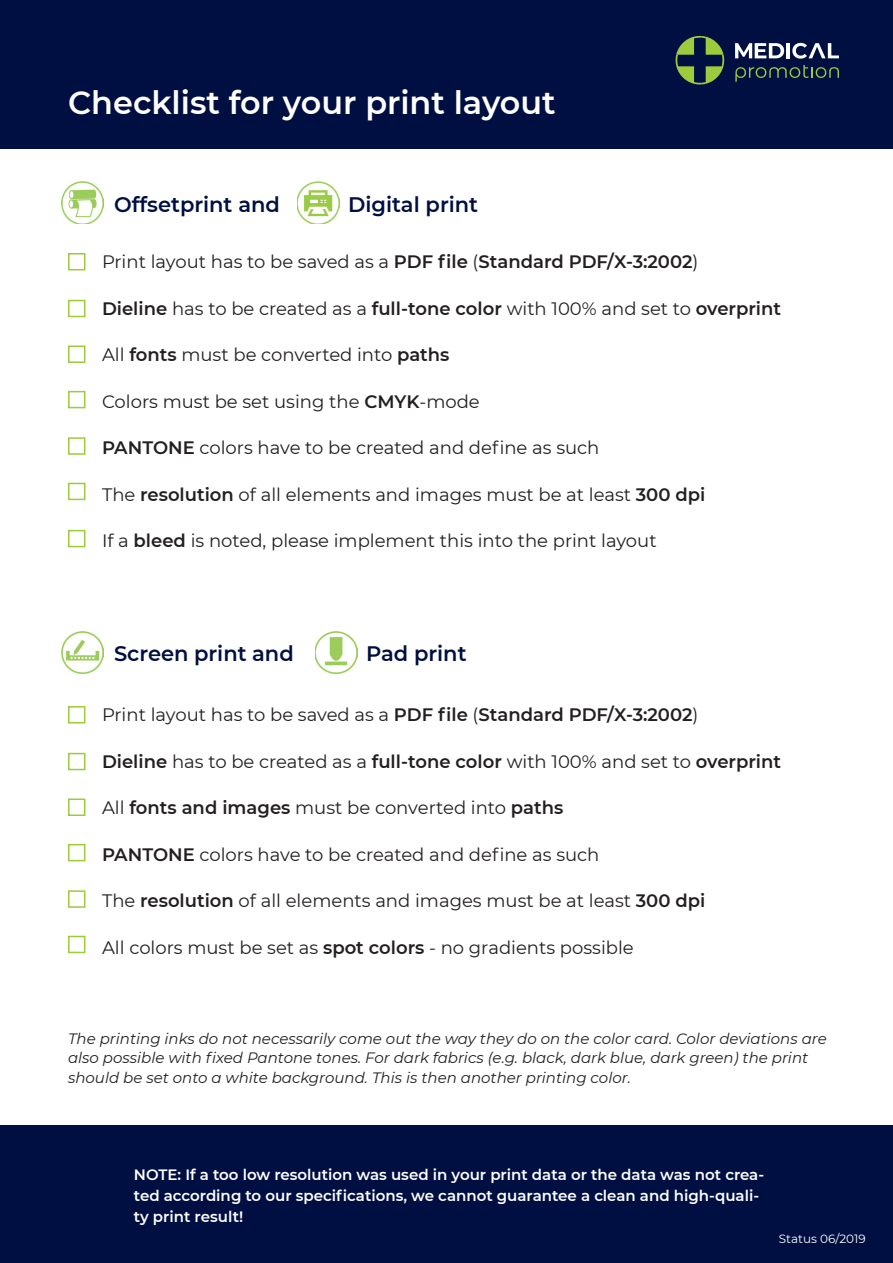
<style>
.page{position:relative;width:893px;height:1263px;background:#fff}
.page>*{position:absolute;margin:0;border:0;box-sizing:border-box;transform-origin:0 0}
.t1{font:600 31.8px "Montserrat";color:#fff}
.t2{font:600 21px "Montserrat";color:#000f42}
.t3{font:18px "Montserrat";color:#231f20}
.t4{font:italic 15px/19.5px "Montserrat";color:#231f20}
.t5{font:600 15px/21px "Montserrat";color:#fff}
.t6{font:12px "Montserrat";color:#fff}
.s1{font-weight:600}
</style>
<div class="page">
<div style="left:0;top:1126px;width:893px;height:137px;background:#000f42"></div>
<div style="left:0;top:0;width:893px;height:149px;background:#000f42"></div>
<svg style="left:735px;top:43px;width:49px;height:15px"></svg>
<hr style="left:787px;top:43px;width:3px;height:15px;background:#fff">
<svg style="left:792px;top:43px;width:47px;height:16px"></svg>
<svg style="left:735px;top:65px;width:104px;height:17px"></svg>
<svg style="left:676px;top:36px;width:48px;height:49px"></svg>
<div style="left:68px;top:253px;width:17px;height:17px;background:#fff;border:2px solid #9ccb3b"></div>
<div style="left:68px;top:300px;width:17px;height:17px;background:#fff;border:2px solid #9ccb3b"></div>
<div style="left:68px;top:345px;width:17px;height:18px;background:#fff;border:2px solid #9ccb3b"></div>
<div style="left:68px;top:391px;width:17px;height:17px;background:#fff;border:2px solid #9ccb3b"></div>
<div style="left:68px;top:437px;width:17px;height:18px;background:#fff;border:2px solid #9ccb3b"></div>
<div style="left:68px;top:483px;width:17px;height:17px;background:#fff;border:2px solid #9ccb3b"></div>
<div style="left:68px;top:530px;width:17px;height:17px;background:#fff;border:2px solid #9ccb3b"></div>
<div style="left:68px;top:706px;width:17px;height:17px;background:#fff;border:2px solid #9ccb3b"></div>
<div style="left:68px;top:753px;width:17px;height:17px;background:#fff;border:2px solid #9ccb3b"></div>
<div style="left:68px;top:798px;width:17px;height:18px;background:#fff;border:2px solid #9ccb3b"></div>
<div style="left:68px;top:844px;width:17px;height:17px;background:#fff;border:2px solid #9ccb3b"></div>
<div style="left:68px;top:890px;width:17px;height:18px;background:#fff;border:2px solid #9ccb3b"></div>
<div style="left:68px;top:936px;width:17px;height:17px;background:#fff;border:2px solid #9ccb3b"></div>
<img style="left:297px;top:182px;width:42px;height:42px">
<img style="left:61px;top:182px;width:42px;height:42px">
<img style="left:315px;top:631px;width:42px;height:43px">
<img style="left:61px;top:631px;width:42px;height:43px">
<h1 class="t1" style="left:68px;top:80px;width:489px">Checklist for your print layout</h1>
<p class="t2" style="left:114px;top:189px;width:167px">Offsetprint and</p>
<p class="t2" style="left:348px;top:189px;width:132px">Digital print</p>
<p class="t3" style="left:102px;top:250px;width:598px">Print layout has to be saved as a <span class="s1">PDF file</span> (<span class="s1">Standard PDF/X-3:2002</span>)</p>
<p class="t3" style="left:102px;top:296px;width:680px"><span class="s1">Dieline</span> has to be created as a <span class="s1">full-tone color</span> with 100% and set to <span class="s1">overprint</span></p>
<p class="t3" style="left:102px;top:343px;width:349px">All <span class="s1">fonts</span> must be converted into <span class="s1">paths</span></p>
<p class="t3" style="left:102px;top:389px;width:379px">Colors must be set using the <span class="s1">CMYK</span>-mode</p>
<p class="t3" style="left:102px;top:436px;width:499px"><span class="s1">PANTONE</span> colors have to be created and define as such</p>
<p class="t3" style="left:102px;top:482px;width:605px">The <span class="s1">resolution</span> of all elements and images must be at least <span class="s1">300 dpi</span></p>
<p class="t3" style="left:102px;top:529px;width:556px">If a <span class="s1">bleed</span> is noted, please implement this into the print layout</p>
<p class="t2" style="left:114px;top:639px;width:181px">Screen print and</p>
<p class="t2" style="left:366px;top:639px;width:102px">Pad print</p>
<p class="t3" style="left:102px;top:702px;width:598px">Print layout has to be saved as a <span class="s1">PDF file</span> (<span class="s1">Standard PDF/X-3:2002</span>)</p>
<p class="t3" style="left:102px;top:749px;width:680px"><span class="s1">Dieline</span> has to be created as a <span class="s1">full-tone color</span> with 100% and set to <span class="s1">overprint</span></p>
<p class="t3" style="left:102px;top:796px;width:463px">All <span class="s1">fonts and images</span> must be converted into <span class="s1">paths</span></p>
<p class="t3" style="left:102px;top:842px;width:499px"><span class="s1">PANTONE</span> colors have to be created and define as such</p>
<p class="t3" style="left:102px;top:889px;width:605px">The <span class="s1">resolution</span> of all elements and images must be at least <span class="s1">300 dpi</span></p>
<p class="t3" style="left:102px;top:935px;width:533px">All colors must be set as <span class="s1">spot colors</span> - no gradients possible</p>
<p class="t4" style="left:68px;top:1028px;width:760px">The printing inks do not necessarily come out the way they do on the color card. Color deviations are also possible with fixed Pantone tones. For dark fabrics (e.g. black, dark blue, dark green) the print should be set onto a white background. This is then another printing color.</p>
<p class="t5" style="left:134px;top:1163px;width:632px">NOTE: If a too low resolution was used in your print data or the data was not crea&shy;ted according to our specifications, we cannot guarantee a clean and high-quali&shy;ty print result!</p>
<p class="t6" style="left:779px;top:1230px;width:89px">Status 06/2019</p>
</div>
